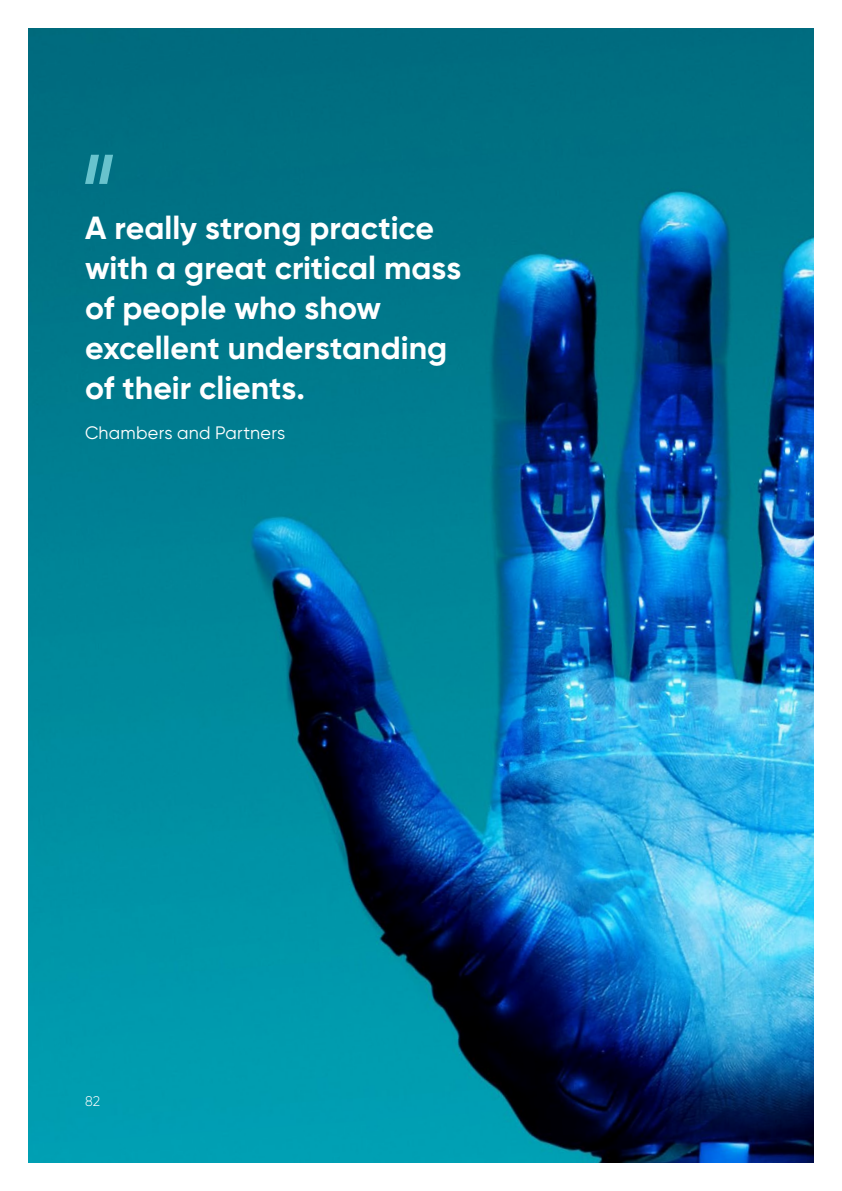
<style>
.page{position:relative;width:842px;height:1191px;background:#fff}
.page>*{position:absolute;margin:0;border:0;box-sizing:border-box;transform-origin:0 0}
.Breakout_16_20{font:700 32px/40px "Gilroy";color:#fff}
.Breakout_16_20-2{font:18px "Gilroy";letter-spacing:.015em;color:#fff}
.Page_number_L{font:300 14px "Gilroy";color:#fff}
</style>
<div class="page">
<img style="left:28px;top:28px;width:786px;height:1134px">
<svg style="left:85px;top:155px;width:28px;height:29px"></svg>
<p class="Breakout_16_20" style="left:85px;top:208px;width:378px">A really strong practice with a great critical mass of people who show excellent understanding of their clients.</p>
<p class="Breakout_16_20-2" style="left:85px;top:422px;width:202px">Chambers and Partners</p>
<p class="Page_number_L" style="left:85px;top:1092px;width:17px">82</p>
</div>
